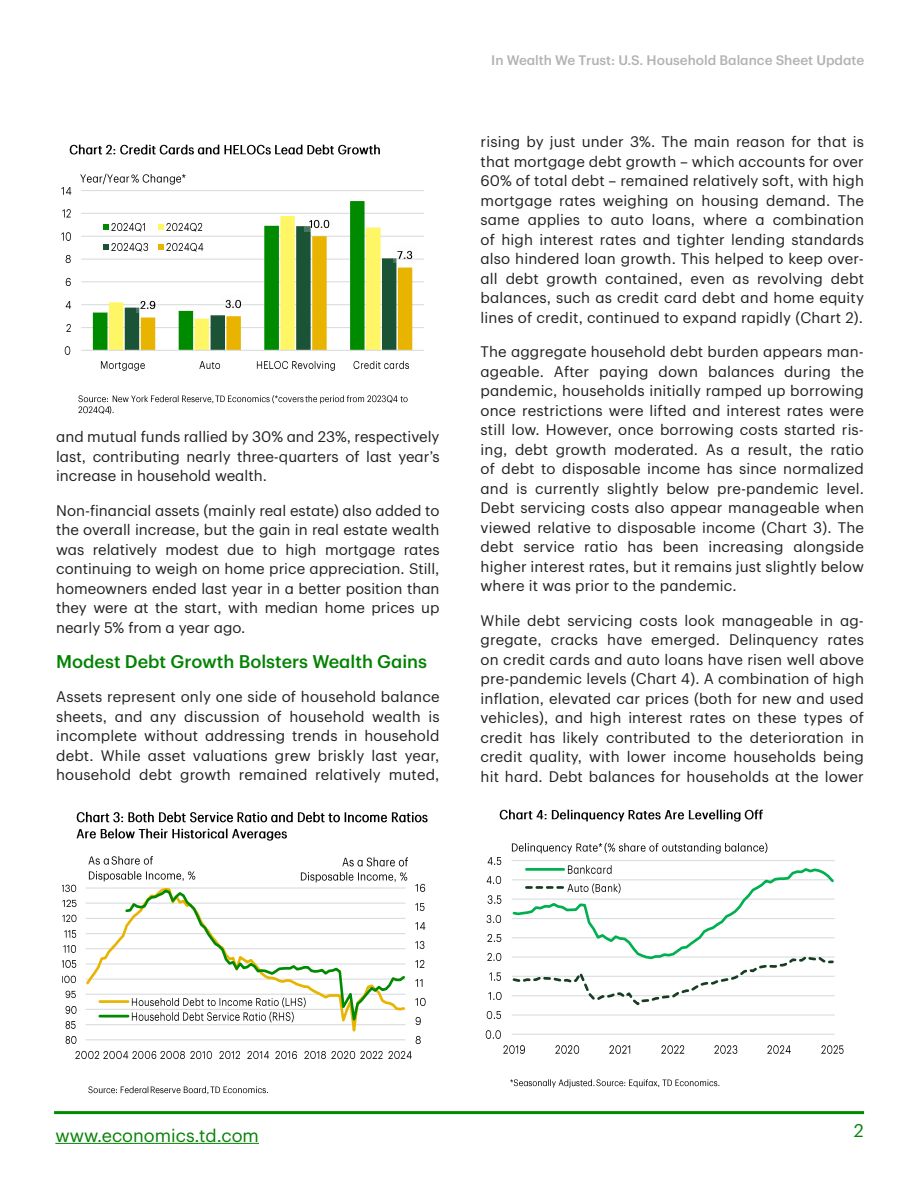
<style>
.page{position:relative;width:918px;height:1188px;background:#fff}
.page>*{position:absolute;margin:0;border:0;box-sizing:border-box;transform-origin:0 0}
.Paragraph{font:500 18px "TD Graphik";color:#038203}
.t1{font:18px "TD Graphik";color:#038203}
.Paragraph-2{font:15px/19.5px "TD Graphik";letter-spacing:.01em;color:#231f20;text-align:justify}
.t2{font:500 13.5px "TD Graphik";color:#b2b2b2}
</style>
<div class="page">
<hr style="left:55px;top:1143px;width:204px;height:1px;background:#038203">
<hr style="left:54px;top:1111px;width:810px;height:3px;background:#008a00">
<hr style="left:81px;top:327px;width:343px;height:1px;background:#dcdddf">
<hr style="left:81px;top:304px;width:343px;height:1px;background:#dcdddf">
<hr style="left:81px;top:281px;width:343px;height:1px;background:#dcdddf">
<hr style="left:81px;top:259px;width:343px;height:1px;background:#dcdddf">
<hr style="left:81px;top:236px;width:343px;height:1px;background:#dcdddf">
<hr style="left:81px;top:213px;width:343px;height:1px;background:#dcdddf">
<hr style="left:81px;top:190px;width:343px;height:1px;background:#dcdddf">
<hr style="left:81px;top:350px;width:343px;height:1px;background:#dcdddf">
<div style="left:394px;top:245px;width:23px;height:18px;background:#fafafa;opacity:.21"></div>
<svg style="left:65px;top:346px;width:6px;height:9px"></svg>
<svg style="left:66px;top:323px;width:5px;height:9px"></svg>
<img style="left:65px;top:301px;width:7px;height:8px">
<img style="left:65px;top:277px;width:6px;height:9px">
<svg style="left:66px;top:254px;width:5px;height:9px"></svg>
<img style="left:61px;top:232px;width:10px;height:9px">
<img style="left:62px;top:209px;width:9px;height:9px">
<img style="left:62px;top:187px;width:10px;height:8px">
<img style="left:101px;top:361px;width:44px;height:10px">
<img style="left:199px;top:361px;width:22px;height:8px">
<img style="left:256px;top:360px;width:79px;height:11px">
<img style="left:353px;top:360px;width:56px;height:9px">
<svg style="left:93px;top:201px;width:319px;height:149px"></svg>
<img style="left:166px;top:240px;width:43px;height:13px">
<img style="left:79px;top:395px;width:137px;height:9px">
<img style="left:216px;top:395px;width:88px;height:9px">
<img style="left:305px;top:395px;width:103px;height:9px">
<img style="left:79px;top:406px;width:30px;height:8px">
<svg style="left:109px;top:406px;width:5px;height:9px"></svg>
<img style="left:81px;top:173px;width:51px;height:12px">
<img style="left:132px;top:174px;width:54px;height:11px">
<img style="left:69px;top:144px;width:311px;height:11px">
<hr style="left:86px;top:887px;width:319px;height:2px;background:#dcdddf">
<svg style="left:86px;top:888px;width:320px;height:153px"></svg>
<svg style="left:124px;top:888px;width:282px;height:145px"></svg>
<img style="left:416px;top:1035px;width:5px;height:9px">
<img style="left:416px;top:1016px;width:5px;height:9px">
<img style="left:416px;top:997px;width:10px;height:9px">
<img style="left:416px;top:979px;width:7px;height:8px">
<img style="left:416px;top:959px;width:9px;height:9px">
<img style="left:416px;top:940px;width:9px;height:9px">
<img style="left:416px;top:922px;width:10px;height:8px">
<svg style="left:416px;top:903px;width:9px;height:8px"></svg>
<svg style="left:416px;top:883px;width:10px;height:9px"></svg>
<img style="left:65px;top:1036px;width:12px;height:8px">
<img style="left:66px;top:1021px;width:10px;height:8px">
<img style="left:65px;top:1006px;width:12px;height:8px">
<img style="left:66px;top:990px;width:10px;height:9px">
<img style="left:64px;top:975px;width:12px;height:9px">
<img style="left:63px;top:960px;width:14px;height:8px">
<img style="left:63px;top:945px;width:13px;height:8px">
<img style="left:64px;top:930px;width:13px;height:8px">
<img style="left:63px;top:914px;width:14px;height:8px">
<img style="left:63px;top:899px;width:14px;height:9px">
<img style="left:63px;top:884px;width:14px;height:9px">
<img style="left:76px;top:1050px;width:53px;height:9px">
<img style="left:132px;top:1050px;width:29px;height:9px">
<img style="left:161px;top:1050px;width:109px;height:9px">
<img style="left:276px;top:1050px;width:136px;height:9px">
<hr style="left:100px;top:1000px;width:28px;height:3px;background:#e8b400">
<img style="left:131px;top:994px;width:179px;height:14px">
<hr style="left:100px;top:1015px;width:28px;height:2px;background:#008a00">
<img style="left:131px;top:1009px;width:168px;height:13px">
<img style="left:88px;top:1086px;width:63px;height:8px">
<img style="left:151px;top:1086px;width:60px;height:9px">
<img style="left:211px;top:1086px;width:57px;height:8px">
<img style="left:88px;top:856px;width:24px;height:9px">
<img style="left:112px;top:856px;width:41px;height:9px">
<img style="left:88px;top:871px;width:108px;height:11px">
<img style="left:342px;top:857px;width:66px;height:10px">
<img style="left:300px;top:872px;width:108px;height:11px">
<img style="left:76px;top:811px;width:351px;height:12px">
<img style="left:76px;top:828px;width:211px;height:13px">
<hr style="left:512px;top:1034px;width:323px;height:1px;background:#dcdddf">
<hr style="left:512px;top:1014px;width:323px;height:2px;background:#dcdddf">
<hr style="left:512px;top:860px;width:323px;height:1px;background:#dcdddf">
<img style="left:486px;top:1030px;width:15px;height:9px">
<img style="left:487px;top:1010px;width:14px;height:9px">
<img style="left:489px;top:991px;width:13px;height:9px">
<img style="left:489px;top:972px;width:12px;height:9px">
<img style="left:487px;top:952px;width:15px;height:9px">
<img style="left:488px;top:934px;width:14px;height:8px">
<img style="left:487px;top:914px;width:15px;height:9px">
<img style="left:487px;top:895px;width:15px;height:9px">
<img style="left:486px;top:875px;width:16px;height:9px">
<img style="left:487px;top:857px;width:15px;height:8px">
<img style="left:503px;top:1045px;width:22px;height:9px">
<img style="left:555px;top:1045px;width:25px;height:9px">
<img style="left:610px;top:1045px;width:21px;height:9px">
<img style="left:662px;top:1045px;width:23px;height:9px">
<img style="left:715px;top:1045px;width:23px;height:9px">
<img style="left:768px;top:1045px;width:23px;height:9px">
<img style="left:821px;top:1045px;width:23px;height:9px">
<img style="left:499px;top:809px;width:264px;height:13px">
<svg style="left:512px;top:866px;width:323px;height:140px"></svg>
<img style="left:568px;top:880px;width:58px;height:13px">
<img style="left:511px;top:843px;width:94px;height:11px">
<img style="left:605px;top:842px;width:163px;height:12px">
<img style="left:510px;top:1079px;width:87px;height:9px">
<img style="left:597px;top:1079px;width:123px;height:9px">
<p class="Paragraph-2" style="left:56px;top:426px;width:385px">and mutual funds rallied by 30% and 23%, respectively last, contributing nearly three-quarters of last year’s increase in household wealth.</p>
<p class="Paragraph-2" style="left:56px;top:499px;width:385px">Non-financial assets (mainly real estate) also added to the overall increase, but the gain in real estate wealth was relatively modest due to high mortgage rates continuing to weigh on home price appreciation. Still, homeowners ended last year in a better position than they were at the start, with median home prices up nearly 5% from a year ago.</p>
<p class="Paragraph" style="left:56px;top:648px;width:372px">Modest Debt Growth Bolsters Wealth Gains</p>
<p class="Paragraph-2" style="left:56px;top:686px;width:385px">Assets represent only one side of household balance sheets, and any discussion of household wealth is incomplete without addressing trends in household debt. While asset valuations grew briskly last year, household debt growth remained relatively muted,</p>
<p class="t2" style="left:491px;top:50px;width:375px">In Wealth We Trust: U.S. Household Balance Sheet Update</p>
<p class="Paragraph-2" style="left:481px;top:131px;width:385px">rising by just under 3%. The main reason for that is that mortgage debt growth – which accounts for over 60% of total debt – remained relatively soft, with high mortgage rates weighing on housing demand. The same applies to auto loans, where a combination of high interest rates and tighter lending standards also hindered loan growth. This helped to keep over&shy;all debt growth contained, even as revolving debt balances, such as credit card debt and home equity lines of credit, continued to expand rapidly (Chart 2).</p>
<p class="Paragraph-2" style="left:481px;top:341px;width:385px">The aggregate household debt burden appears man&shy;ageable. After paying down balances during the pandemic, households initially ramped up borrowing once restrictions were lifted and interest rates were still low. However, once borrowing costs started ris&shy;ing, debt growth moderated. As a result, the ratio of debt to disposable income has since normalized and is currently slightly below pre-pandemic level.<br>Debt servicing costs also appear manageable when viewed relative to disposable income (Chart 3). The debt service ratio has been increasing alongside higher interest rates, but it remains just slightly below where it was prior to the pandemic.</p>
<p class="Paragraph-2" style="left:481px;top:609px;width:385px">While debt servicing costs look manageable in ag&shy;gregate, cracks have emerged. Delinquency rates on credit cards and auto loans have risen well above pre-pandemic levels (Chart 4). A combination of high inflation, elevated car prices (both for new and used vehicles), and high interest rates on these types of credit has likely contributed to the deterioration in credit quality, with lower income households being hit hard. Debt balances for households at the lower</p>
<p class="t1" style="left:55px;top:1122px;width:205px">www.economics.td.com</p>
<p class="t1" style="left:854px;top:1117px;width:11px">2</p>
</div>
